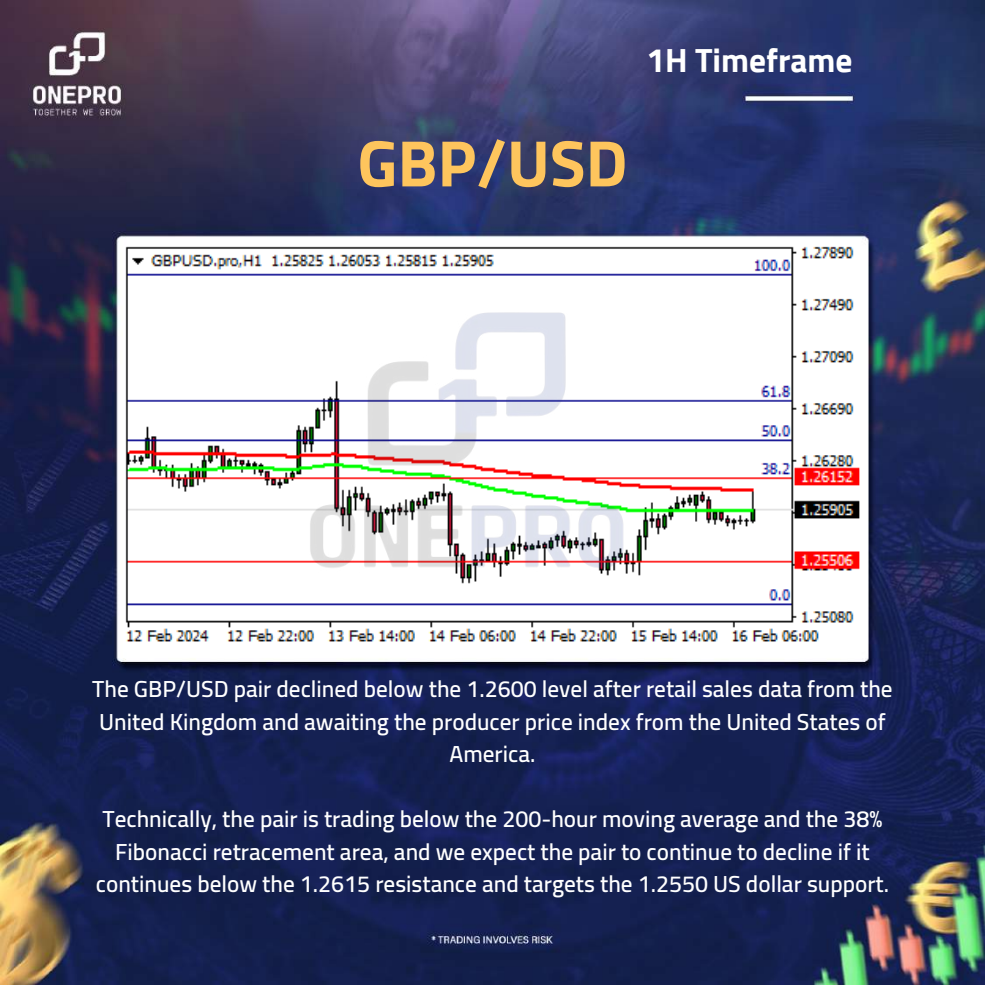
<style>
.page{position:relative;width:985px;height:985px;background:#fff}
.page>*{position:absolute;margin:0;border:0;box-sizing:border-box;transform-origin:0 0}
.t1{font:700 65.71px "Cairo";color:#fec55d}
.t2{font:700 33.34px "Cairo";color:#fff}
.t3{font:600 23.19px/32.5px "Cairo";color:#fff;text-align:center}
</style>
<div class="page">
<img style="left:0;top:0;width:984px;height:984px">
<img style="left:124px;top:247px;width:739px;height:404px">
<img style="left:281px;top:300px;width:368px;height:285px">
<h2 class="t2" style="left:646px;top:41px;width:207px">1H Timeframe</h2>
<h1 class="t1" style="left:357px;top:125px;width:272px">GBP/USD</h1>
<p class="t3" style="left:92px;top:672px;width:802px">The GBP/USD pair declined below the 1.2600 level after retail sales data from the<br>United Kingdom and awaiting the producer price index from the United States of<br>America.</p>
<p class="t3" style="left:96px;top:802px;width:794px">Technically, the pair is trading below the 200-hour moving average and the 38%<br>Fibonacci retracement area, and we expect the pair to continue to decline if it continues below the 1.2615 resistance and targets the 1.2550 US dollar support.</p>
</div>
